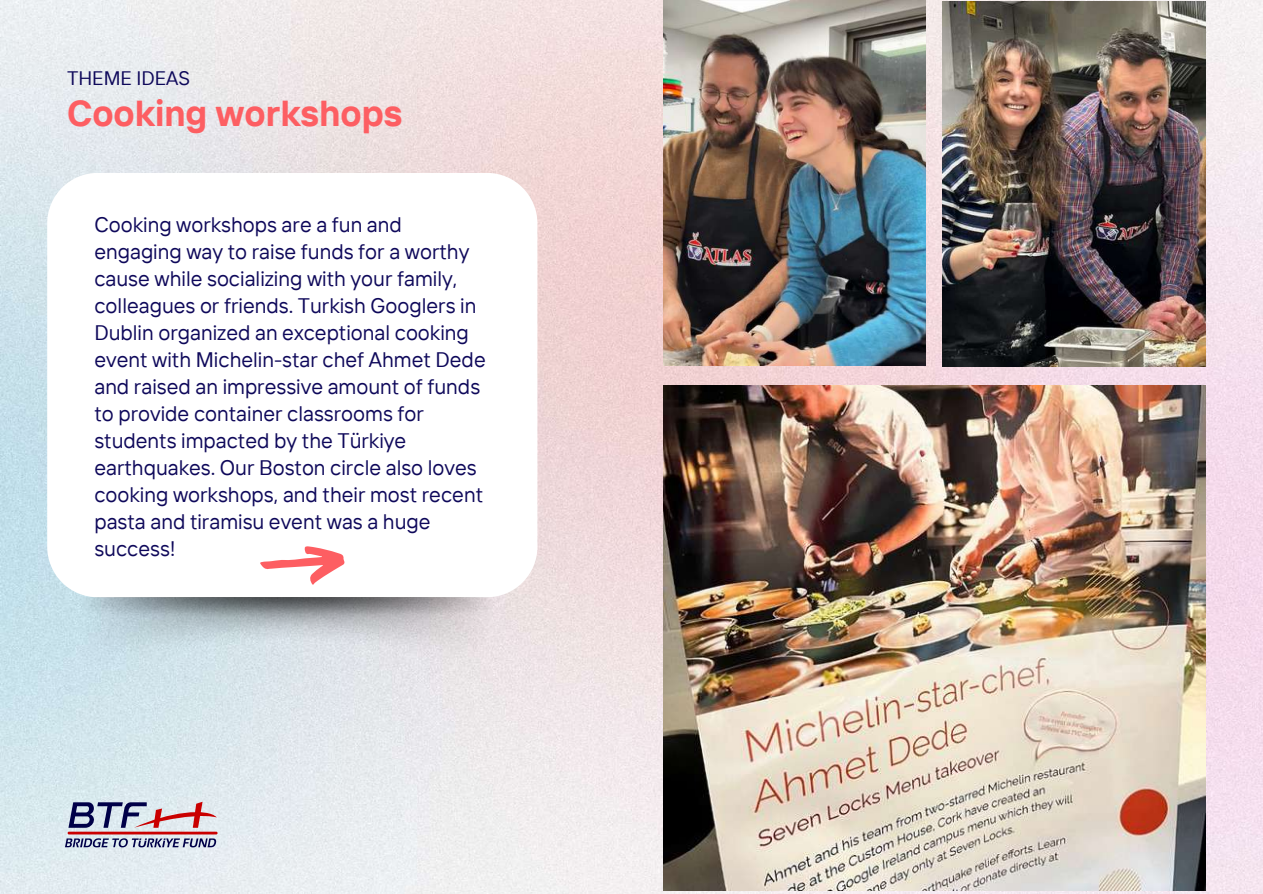
<style>
.page{position:relative;width:1263px;height:894px;background:#fff}
.page>*{position:absolute;margin:0;border:0;box-sizing:border-box;transform-origin:0 0}
.t1{font:700 36px "TT Interphases";color:#fd5e62}
.t2{font:21px/27px "TT Interphases";color:#0e085a}
.t3{font:19.5px "TT Interphases";color:#0e085a}
</style>
<div class="page">
<img style="left:0;top:0;width:1263px;height:893px">
<img style="left:664px;top:385px;width:542px;height:505px">
<svg style="left:65px;top:801px;width:153px;height:46px;background:#b1a0b1"></svg>
<div style="left:47px;top:173px;width:490px;height:424px;background:#fff;border-radius:51px"></div>
<img style="left:80px;top:597px;width:414px;height:67px">
<svg style="left:260px;top:546px;width:85px;height:39px"></svg>
<img style="left:664px;top:0;width:262px;height:366px">
<img style="left:942px;top:1px;width:263px;height:365px">
<p class="t3" style="left:67px;top:66px;width:124px">THEME IDEAS</p>
<h1 class="t1" style="left:67px;top:90px;width:337px">Cooking workshops</h1>
<p class="t2" style="left:94px;top:210px;width:393px">Cooking workshops are a fun and engaging way to raise funds for a worthy cause while socializing with your family, colleagues or friends. Turkish Googlers in Dublin organized an exceptional cooking event with Michelin-star chef Ahmet Dede and raised an impressive amount of funds to provide container classrooms for students impacted by the Türkiye earthquakes. Our Boston circle also loves cooking workshops, and their most recent pasta and tiramisu event was a huge success!</p>
</div>
